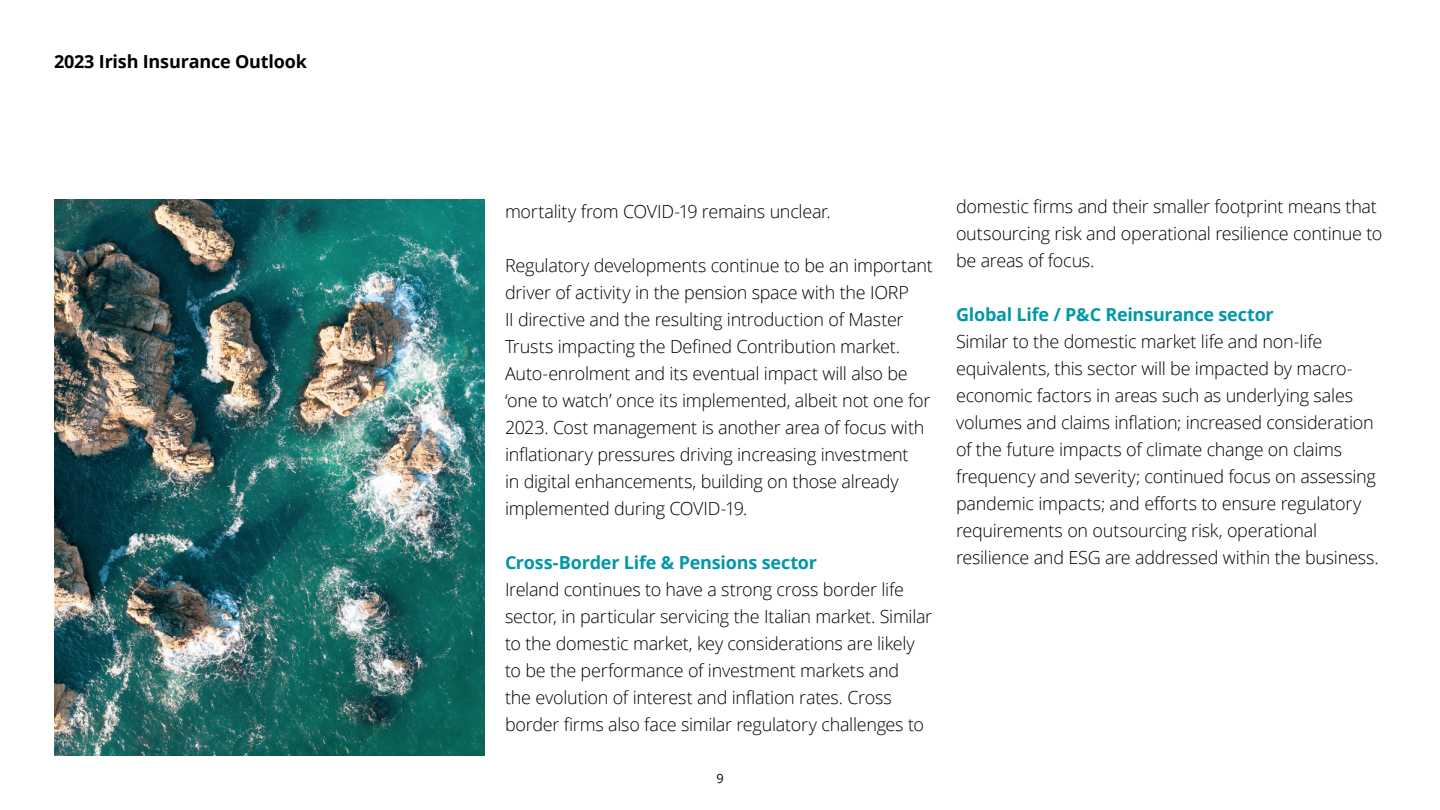
<style>
.page{position:relative;width:1440px;height:810px;background:#fff}
.page>*{position:absolute;margin:0;border:0;box-sizing:border-box;transform-origin:0 0}
.t1{font:300 18px/27px "Open Sans";letter-spacing:-.015em;color:#000}
.t2{font:700 18px "Open Sans";letter-spacing:-.01em;color:#0097a9}
.t3{font:700 18px "Open Sans";letter-spacing:-.01em;color:#000}
.t4{font:12.75px "Open Sans";color:#000}
</style>
<div class="page">
<img style="left:54px;top:199px;width:430px;height:557px">
<p class="t3" style="left:54px;top:49px;width:254px">2023 Irish Insurance Outlook</p>
<p class="t1" style="left:505px;top:197px;width:327px">mortality from COVID-19 remains unclear.</p>
<p class="t1" style="left:505px;top:251px;width:429px">Regulatory developments continue to be an important driver of activity in the pension space with the IORP<br>II directive and the resulting introduction of Master Trusts impacting the Defined Contribution market.<br>Auto-enrolment and its eventual impact will also be ‘one to watch’ once its implemented, albeit not one for 2023. Cost management is another area of focus with inflationary pressures driving increasing investment<br>in digital enhancements, building on those already implemented during COVID-19.</p>
<p class="t2" style="left:505px;top:549px;width:314px">Cross-Border Life &amp; Pensions sector</p>
<p class="t1" style="left:505px;top:575px;width:429px">Ireland continues to have a strong cross border life sector, in particular servicing the Italian market. Similar to the domestic market, key considerations are likely to be the performance of investment markets and<br>the evolution of interest and inflation rates. Cross border firms also face similar regulatory challenges to</p>
<p class="t4" style="left:716px;top:770px;width:9px">9</p>
<p class="t1" style="left:956px;top:193px;width:428px">domestic firms and their smaller footprint means that outsourcing risk and operational resilience continue to be areas of focus.</p>
<p class="t2" style="left:956px;top:302px;width:319px">Global Life / P&amp;C Reinsurance sector</p>
<p class="t1" style="left:956px;top:328px;width:424px">Similar to the domestic market life and non-life equivalents, this sector will be impacted by macro&shy;economic factors in areas such as underlying sales volumes and claims inflation; increased consideration of the future impacts of climate change on claims frequency and severity; continued focus on assessing pandemic impacts; and efforts to ensure regulatory requirements on outsourcing risk, operational resilience and ESG are addressed within the business.</p>
</div>
